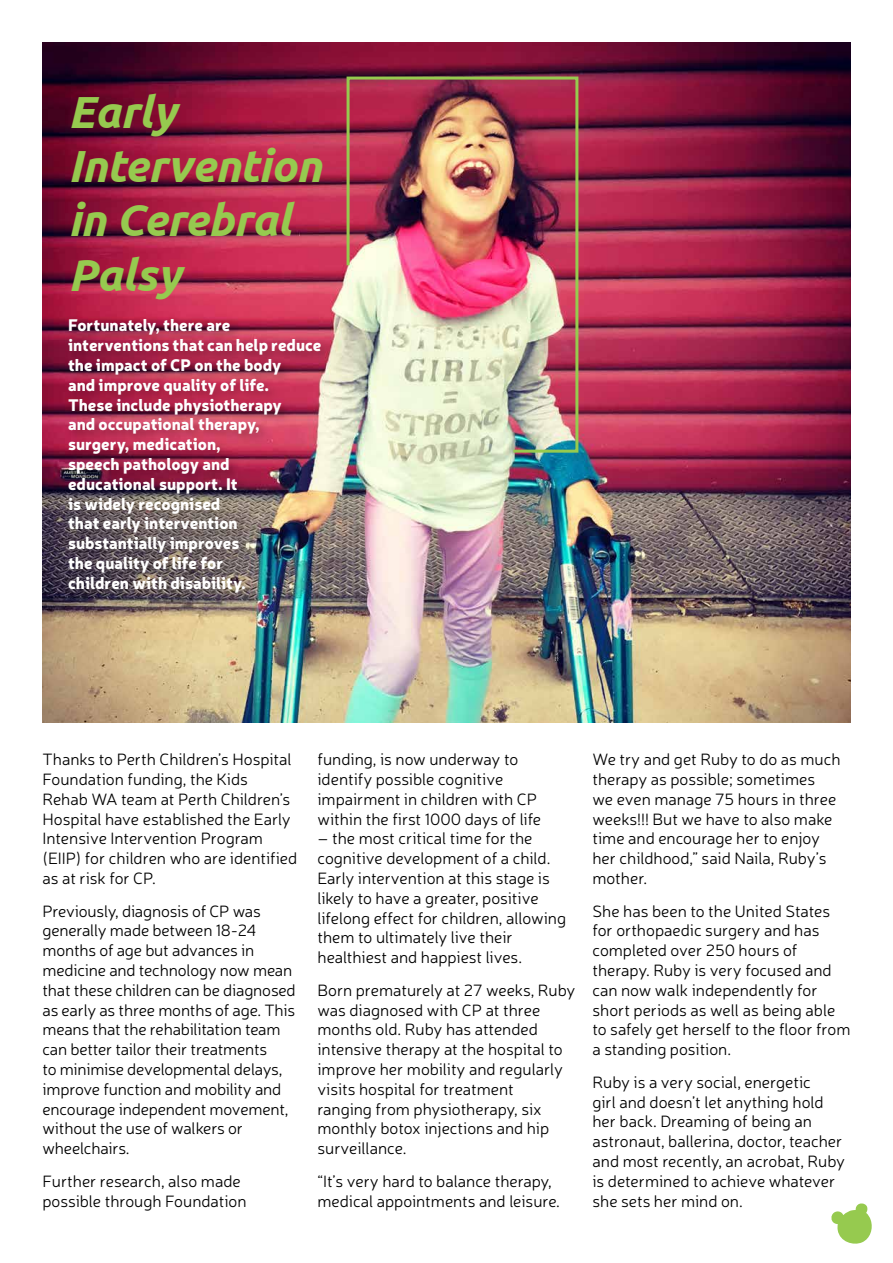
<style>
.page{position:relative;width:893px;height:1263px;background:#fff}
.page>*{position:absolute;margin:0;border:0;box-sizing:border-box;transform-origin:0 0}
.t1{font:italic 700 45px/54px "Ubuntu";letter-spacing:-.01em;color:#96ca4f}
.t2{font:300 16.5px/19.8px "Neris";color:#000}
.t3{font:900 16.5px/19.8px "Neris";color:#fff}
</style>
<div class="page">
<img style="left:43px;top:43px;width:807px;height:680px">
<svg style="left:831px;top:1203px;width:41px;height:41px"></svg>
<img style="left:345px;top:75px;width:235px;height:379px">
<div style="left:64px;top:314px;width:270px;height:292px;background:#000;opacity:.35"></div>
<h1 class="t1" style="left:68px;top:85px;width:255px">Early<br>Intervention in Cerebral<br>Palsy</h1>
<p class="t3" style="left:68px;top:315px;width:255px">Fortunately, there are interventions that can help reduce the impact of CP on the body<br>and improve quality of life.<br>These include physiotherapy<br>and occupational therapy, surgery, medication,<br>speech pathology and educational support. It<br>is widely recognised<br>that early intervention substantially improves<br>the quality of life for<br>children with disability.</p>
<p class="t2" style="left:43px;top:749px;width:256px">Thanks to Perth Children’s Hospital<br>Foundation funding, the Kids<br>Rehab WA team at Perth Children’s<br>Hospital have established the Early<br>Intensive Intervention Program (EIIP) for children who are identified as at risk for CP.</p>
<p class="t2" style="left:43px;top:900px;width:255px">Previously, diagnosis of CP was generally made between 18-24 months of age but advances in medicine and technology now mean that these children can be diagnosed as early as three months of age. This means that the rehabilitation team can better tailor their treatments<br>to minimise developmental delays, improve function and mobility and encourage independent movement, without the use of walkers or wheelchairs.</p>
<p class="t2" style="left:43px;top:1170px;width:206px">Further research, also made possible through Foundation</p>
<p class="t2" style="left:317px;top:749px;width:225px">funding, is now underway to identify possible cognitive impairment in children with CP within the first 1000 days of life</p>
<p class="t2" style="left:317px;top:828px;width:250px">– the most critical time for the cognitive development of a child.<br>Early intervention at this stage is likely to have a greater, positive lifelong effect for children, allowing them to ultimately live their healthiest and happiest lives.</p>
<p class="t2" style="left:317px;top:979px;width:259px">Born prematurely at 27 weeks, Ruby was diagnosed with CP at three months old. Ruby has attended intensive therapy at the hospital to improve her mobility and regularly visits hospital for treatment<br>ranging from physiotherapy, six monthly botox injections and hip surveillance.</p>
<p class="t2" style="left:317px;top:1170px;width:244px">“It’s very hard to balance therapy, medical appointments and leisure.</p>
<p class="t2" style="left:592px;top:749px;width:250px">We try and get Ruby to do as much therapy as possible; sometimes<br>we even manage 75 hours in three weeks!!! But we have to also make time and encourage her to enjoy her childhood,” said Naila, Ruby’s mother.</p>
<p class="t2" style="left:592px;top:900px;width:259px">She has been to the United States for orthopaedic surgery and has completed over 250 hours of therapy. Ruby is very focused and can now walk independently for short periods as well as being able to safely get herself to the floor from a standing position.</p>
<p class="t2" style="left:592px;top:1071px;width:254px">Ruby is a very social, energetic<br>girl and doesn’t let anything hold her back. Dreaming of being an astronaut, ballerina, doctor, teacher and most recently, an acrobat, Ruby is determined to achieve whatever she sets her mind on.</p>
</div>
